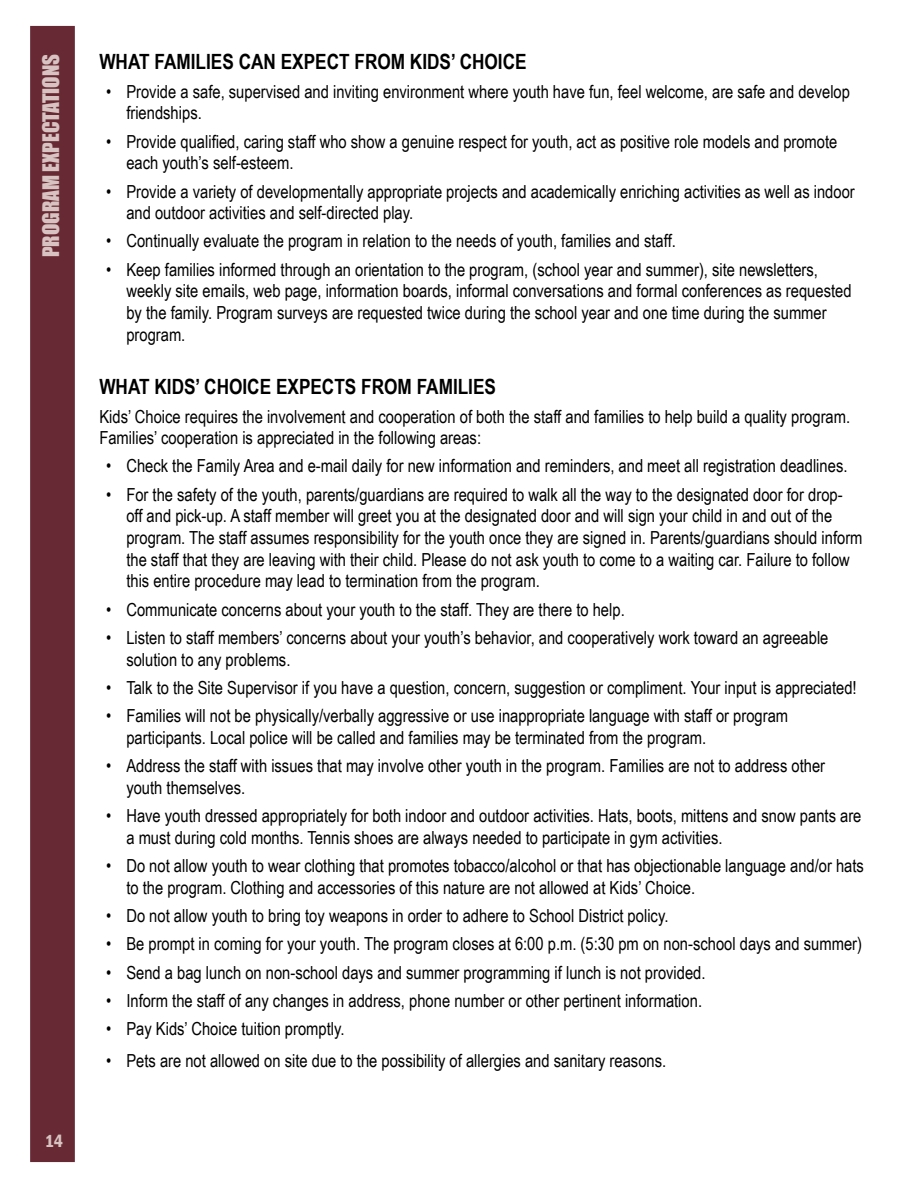
<style>
.page{position:relative;width:918px;height:1188px;background:#fff}
.page>*{position:absolute;margin:0;border:0;box-sizing:border-box;transform-origin:0 0}
.t1{font:700 21px "Arial Narrow";color:#000}
.t2{font:21px "Impact";color:#d8c3c2}
.t3{font:18px/21.6px "Arial Narrow";color:#000}
.t4{font:600 condensed 18px "Franklin Gothic";color:#d8c3c2}
</style>
<div class="page">
<div style="left:30px;top:26px;width:45px;height:1136px;background:#672a34;border:2px solid #672a34"></div>
<p class="t2" style="left:35px;top:257px;width:205px;rotate:-90deg">PROGRAM EXPECTATIONS</p>
<p class="t4" style="left:45px;top:1129px;width:20px">14</p>
<p class="t1" style="left:99px;top:46px;width:429px">WHAT FAMILIES CAN EXPECT FROM KIDS’ CHOICE</p>
<p class="t3" style="left:126px;top:80px;width:725px;text-indent:-20px">• Provide a safe, supervised and inviting environment where youth have fun, feel welcome, are safe and develop friendships.</p>
<p class="t3" style="left:126px;top:130px;width:713px;text-indent:-20px">• Provide qualified, caring staff who show a genuine respect for youth, act as positive role models and promote each youth’s self-esteem.</p>
<p class="t3" style="left:126px;top:180px;width:730px;text-indent:-20px">• Provide a variety of developmentally appropriate projects and academically enriching activities as well as indoor and outdoor activities and self-directed play.</p>
<p class="t3" style="left:106px;top:230px;width:571px">• Continually evaluate the program in relation to the needs of youth, families and staff.</p>
<p class="t3" style="left:126px;top:258px;width:727px;text-indent:-20px">• Keep families informed through an orientation to the program, (school year and summer), site newsletters, weekly site emails, web page, information boards, informal conversations and formal conferences as requested by the family. Program surveys are requested twice during the school year and one time during the summer program.</p>
<p class="t1" style="left:99px;top:371px;width:398px">WHAT KIDS’ CHOICE EXPECTS FROM FAMILIES</p>
<p class="t3" style="left:99px;top:405px;width:752px">Kids’ Choice requires the involvement and cooperation of both the staff and families to help build a quality program.<br>Families’ cooperation is appreciated in the following areas:</p>
<p class="t3" style="left:106px;top:455px;width:743px">• Check the Family Area and e-mail daily for new information and reminders, and meet all registration deadlines.</p>
<p class="t3" style="left:126px;top:483px;width:738px;text-indent:-20px">• For the safety of the youth, parents/guardians are required to walk all the way to the designated door for drop&shy;off and pick-up. A staff member will greet you at the designated door and will sign your child in and out of the program. The staff assumes responsibility for the youth once they are signed in. Parents/guardians should inform the staff that they are leaving with their child. Please do not ask youth to come to a waiting car. Failure to follow this entire procedure may lead to termination from the program.</p>
<p class="t3" style="left:106px;top:598px;width:520px">• Communicate concerns about your youth to the staff. They are there to help.</p>
<p class="t3" style="left:126px;top:626px;width:704px;text-indent:-20px">• Listen to staff members’ concerns about your youth’s behavior, and cooperatively work toward an agreeable solution to any problems.</p>
<p class="t3" style="left:106px;top:676px;width:752px">• Talk to the Site Supervisor if you have a question, concern, suggestion or compliment. Your input is appreciated!</p>
<p class="t3" style="left:126px;top:704px;width:663px;text-indent:-20px">• Families will not be physically/verbally aggressive or use inappropriate language with staff or program participants. Local police will be called and families may be terminated from the program.</p>
<p class="t3" style="left:126px;top:754px;width:700px;text-indent:-20px">• Address the staff with issues that may involve other youth in the program. Families are not to address other youth themselves.</p>
<p class="t3" style="left:126px;top:804px;width:737px;text-indent:-20px">• Have youth dressed appropriately for both indoor and outdoor activities. Hats, boots, mittens and snow pants are a must during cold months. Tennis shoes are always needed to participate in gym activities.</p>
<p class="t3" style="left:126px;top:854px;width:739px;text-indent:-20px">• Do not allow youth to wear clothing that promotes tobacco/alcohol or that has objectionable language and/or hats to the program. Clothing and accessories of this nature are not allowed at Kids’ Choice.</p>
<p class="t3" style="left:106px;top:904px;width:564px">• Do not allow youth to bring toy weapons in order to adhere to School District policy.</p>
<p class="t3" style="left:106px;top:933px;width:757px">• Be prompt in coming for your youth. The program closes at 6:00 p.m. (5:30 pm on non-school days and summer)</p>
<p class="t3" style="left:106px;top:961px;width:601px">• Send a bag lunch on non-school days and summer programming if lunch is not provided.</p>
<p class="t3" style="left:106px;top:989px;width:598px">• Inform the staff of any changes in address, phone number or other pertinent information.</p>
<p class="t3" style="left:106px;top:1018px;width:240px">• Pay Kids’ Choice tuition promptly.</p>
<p class="t3" style="left:106px;top:1050px;width:562px">• Pets are not allowed on site due to the possibility of allergies and sanitary reasons.</p>
</div>
